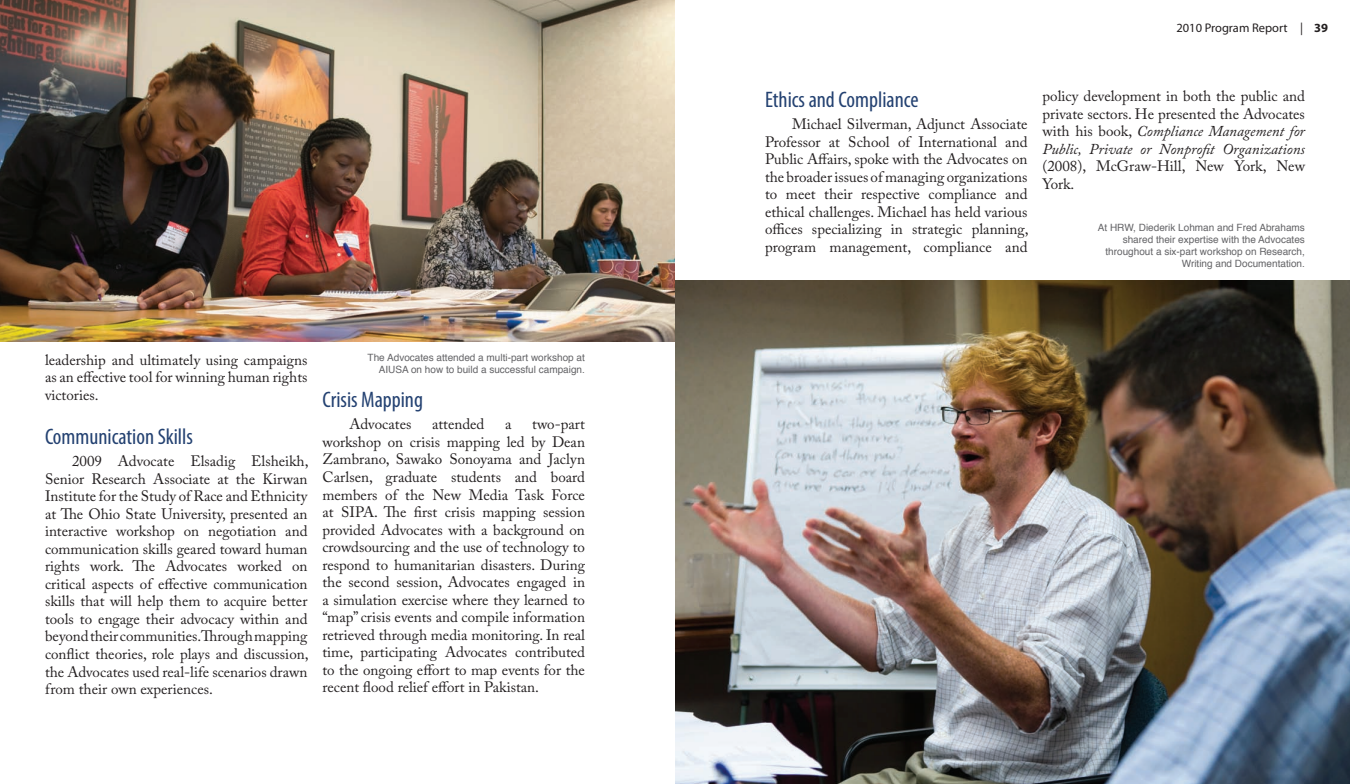
<style>
.page{position:relative;width:1350px;height:784px;background:#fff}
.page>*{position:absolute;margin:0;border:0;box-sizing:border-box;transform-origin:0 0}
.t1{font:condensed 22.5px "Myriad Pro";color:#234171}
.t2{font:15px/17.5px "Adobe Caslon Pro";color:#231f20;text-align:justify}
.t3{font:12.5px "Myriad Pro";color:#231f20}
.t4{font:10px/12px "Helvetica";color:#636366;text-align:right}
.s1{font-weight:700}
.s2{font-style:italic}
</style>
<div class="page">
<img style="left:0;top:0;width:675px;height:341px">
<img style="left:675px;top:280px;width:675px;height:503px">
<p class="t2" style="left:45px;top:350px;width:264px">leadership and ultimately using campaigns as an effective tool for winning human rights victories.</p>
<h1 class="t1" style="left:45px;top:423px;width:149px">Communication Skills</h1>
<p class="t2" style="left:45px;top:452px;width:265px;text-indent:27px">2009 Advocate Elsadig Elsheikh, Senior Research Associate at the Kirwan Institute for the Study of Race and Ethnicity at The Ohio State University, presented an interactive workshop on negotiation and communication skills geared toward human rights work. The Advocates worked on critical aspects of effective communication skills that will help them to acquire better tools to engage their advocacy within and beyond their communities. Through mapping conflict theories, role plays and discussion, the Advocates used real-life scenarios drawn from their own experiences.</p>
<p class="t4" style="left:368px;top:351px;width:219px">The Advocates attended a multi-part workshop at<br>AIUSA on how to build a successful campaign.</p>
<h1 class="t1" style="left:322px;top:386px;width:102px">Crisis Mapping</h1>
<p class="t2" style="left:350px;top:415px;width:63px">Advocates</p>
<p class="t2" style="left:432px;top:415px;width:54px">attended</p>
<p class="t2" style="left:505px;top:415px;width:8px">a</p>
<p class="t2" style="left:322px;top:415px;width:264px;text-indent:210px">two-part workshop on crisis mapping led by Dean Zambrano, Sawako Sonoyama and Jaclyn Carlsen, graduate students and board members of the New Media Task Force at SIPA. The first crisis mapping session provided Advocates with a background on crowdsourcing and the use of technology to respond to humanitarian disasters. During the second session, Advocates engaged in a simulation exercise where they learned to “map” crisis events and compile information retrieved through media monitoring. In real time, participating Advocates contributed to the ongoing effort to map events for the recent flood relief effort in Pakistan.</p>
<p class="t3" style="left:1176px;top:20px;width:153px">2010 Program Report | <span class="s1">39</span></p>
<h1 class="t1" style="left:765px;top:86px;width:155px">Ethics and Compliance</h1>
<p class="t2" style="left:765px;top:115px;width:265px;text-indent:27px">Michael Silverman, Adjunct Associate Professor at School of International and Public Affairs, spoke with the Advocates on the broader issues of managing organizations to meet their respective compliance and ethical challenges. Michael has held various offices specializing in strategic planning, program management, compliance and</p>
<p class="t2" style="left:1042px;top:87px;width:264px">policy development in both the public and private sectors. He presented the Advocates with his book, <span class="s2">Compliance Management for Public, Private or Nonprofit Organizations</span></p>
<p class="t2" style="left:1042px;top:157px;width:264px">(2008), McGraw-Hill, New York, New<br>York.</p>
<p class="t4" style="left:1098px;top:221px;width:209px">At HRW, Diederik Lohman and Fred Abrahams shared their expertise with the Advocates throughout a six-part workshop on Research, Writing and Documentation.</p>
</div>
